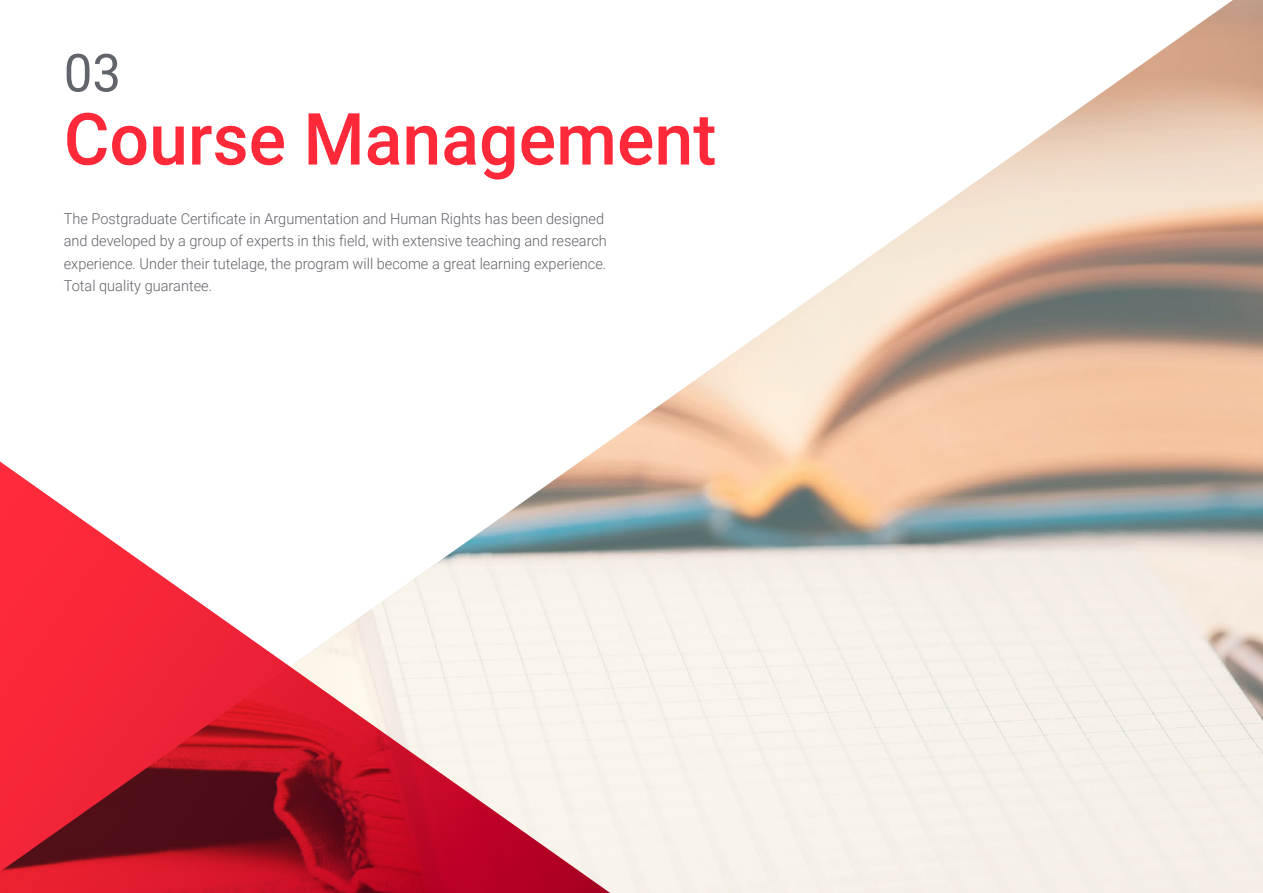
<style>
.page{position:relative;width:1263px;height:893px;background:#fff}
.page>*{position:absolute;margin:0;border:0;box-sizing:border-box;transform-origin:0 0}
.t1{font:500 72px "Roboto";color:#ff293a}
.t2{font:52.5px "Roboto";color:#61646a}
.t3{font:300 15px/22.5px "Roboto";color:#61646a}
</style>
<div class="page">
<img style="left:602px;top:0;width:661px;height:893px">
<svg style="left:0;top:446px;width:640px;height:447px"></svg>
<h2 class="t2" style="left:64px;top:36px;width:59px">03</h2>
<h1 class="t1" style="left:64px;top:89px;width:654px">Course Management</h1>
<p class="t3" style="left:64px;top:207px;width:545px">The Postgraduate Certificate in Argumentation and Human Rights has been designed and developed by a group of experts in this field, with extensive teaching and research experience. Under their tutelage, the program will become a great learning experience.<br>Total quality guarantee.</p>
</div>
